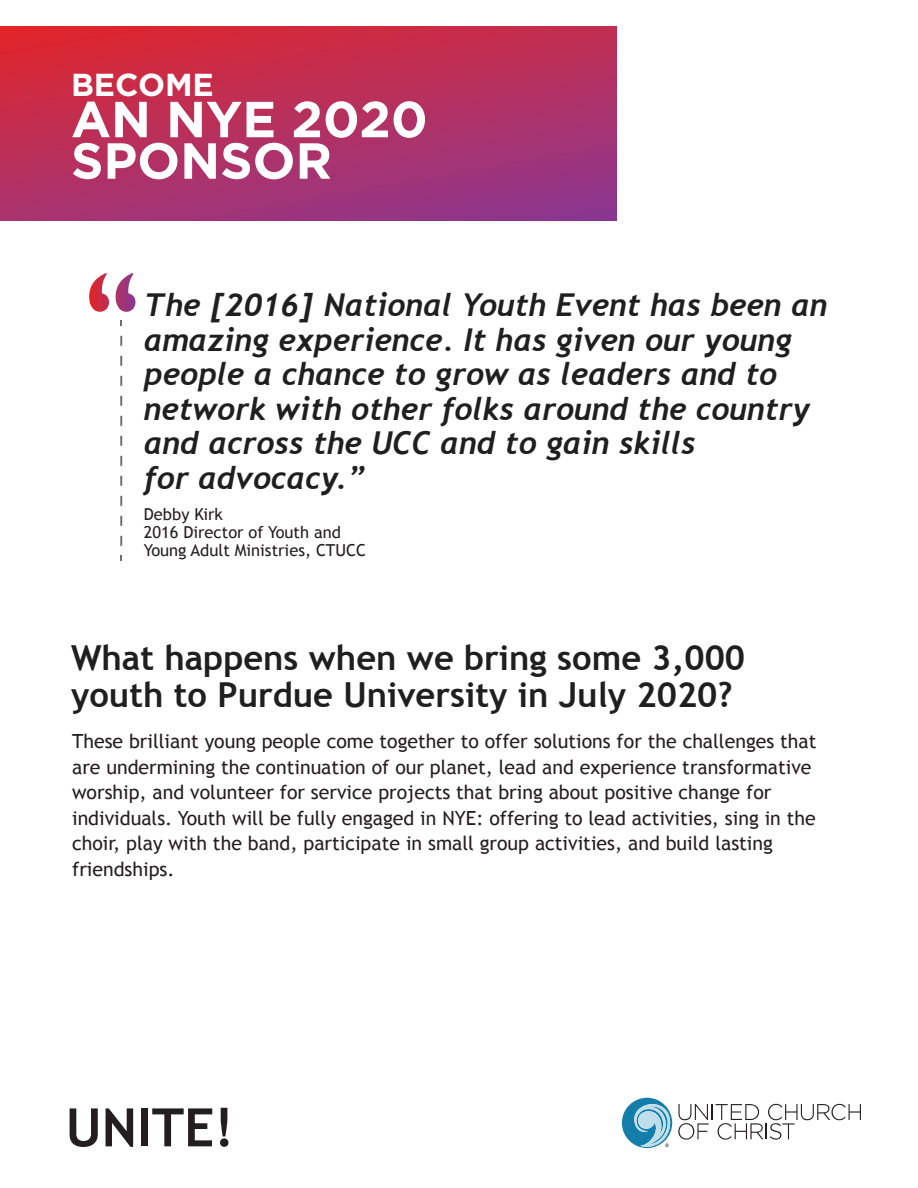
<style>
.page{position:relative;width:918px;height:1188px;background:#fff}
.page>*{position:absolute;margin:0;border:0;box-sizing:border-box;transform-origin:0 0}
.t1{font:700 52.95px "Trebuchet MS";color:#231f20}
.t2{font:700 50.55px/41.5px "Gotham";color:#fff}
.t3{font:700 34.5px/37.5px "Trebuchet MS";color:#1e1f1e}
.t4{font:700 31.8px "Gotham";color:#fff}
.t5{font:italic 700 31.5px/34.5px "Trebuchet";color:#1e1f1e}
.t6{font:19.5px/25.5px "Trebuchet MS";color:#231f20}
.t7{font:16.5px/18px "Trebuchet MS";color:#231f20}
</style>
<div class="page">
<svg style="left:678px;top:1104px;width:183px;height:36px"></svg>
<svg style="left:622px;top:1098px;width:50px;height:50px"></svg>
<svg style="left:0;top:26px;width:616px;height:195px;background:#b52f5f"></svg>
<svg style="left:89px;top:273px;width:46px;height:39px"></svg>
<svg style="left:120px;top:336px;width:2px;height:10px"></svg>
<svg style="left:120px;top:356px;width:2px;height:10px"></svg>
<svg style="left:120px;top:376px;width:2px;height:10px"></svg>
<svg style="left:120px;top:396px;width:2px;height:10px"></svg>
<svg style="left:120px;top:416px;width:2px;height:10px"></svg>
<svg style="left:120px;top:436px;width:2px;height:10px"></svg>
<svg style="left:120px;top:456px;width:2px;height:10px"></svg>
<svg style="left:120px;top:476px;width:2px;height:10px"></svg>
<svg style="left:120px;top:496px;width:2px;height:10px"></svg>
<svg style="left:120px;top:516px;width:2px;height:10px"></svg>
<svg style="left:120px;top:536px;width:2px;height:10px"></svg>
<h3 class="t4" style="left:71px;top:63px;width:144px">BECOME</h3>
<h2 class="t2" style="left:71px;top:98px;width:358px">AN NYE 2020<br>SPONSOR</h2>
<h3 class="t5" style="left:144px;top:288px;width:685px">The [2016] National Youth Event has been an amazing experience. It has given our young people a chance to grow as leaders and to network with other folks around the country and across the UCC and to gain skills<br>for advocacy.”</h3>
<p class="t7" style="left:144px;top:506px;width:224px">Debby Kirk<br>2016 Director of Youth and<br>Young Adult Ministries, CTUCC</p>
<h3 class="t3" style="left:71px;top:639px;width:676px">What happens when we bring some 3,000 youth to Purdue University in July 2020?</h3>
<p class="t6" style="left:72px;top:729px;width:746px">These brilliant young people come together to offer solutions for the challenges that are undermining the continuation of our planet, lead and experience transformative worship, and volunteer for service projects that bring about positive change for individuals. Youth will be fully engaged in NYE: offering to lead activities, sing in the choir, play with the band, participate in small group activities, and build lasting friendships.</p>
<h1 class="t1" style="left:66px;top:1094px;width:170px">UNITE!</h1>
</div>
